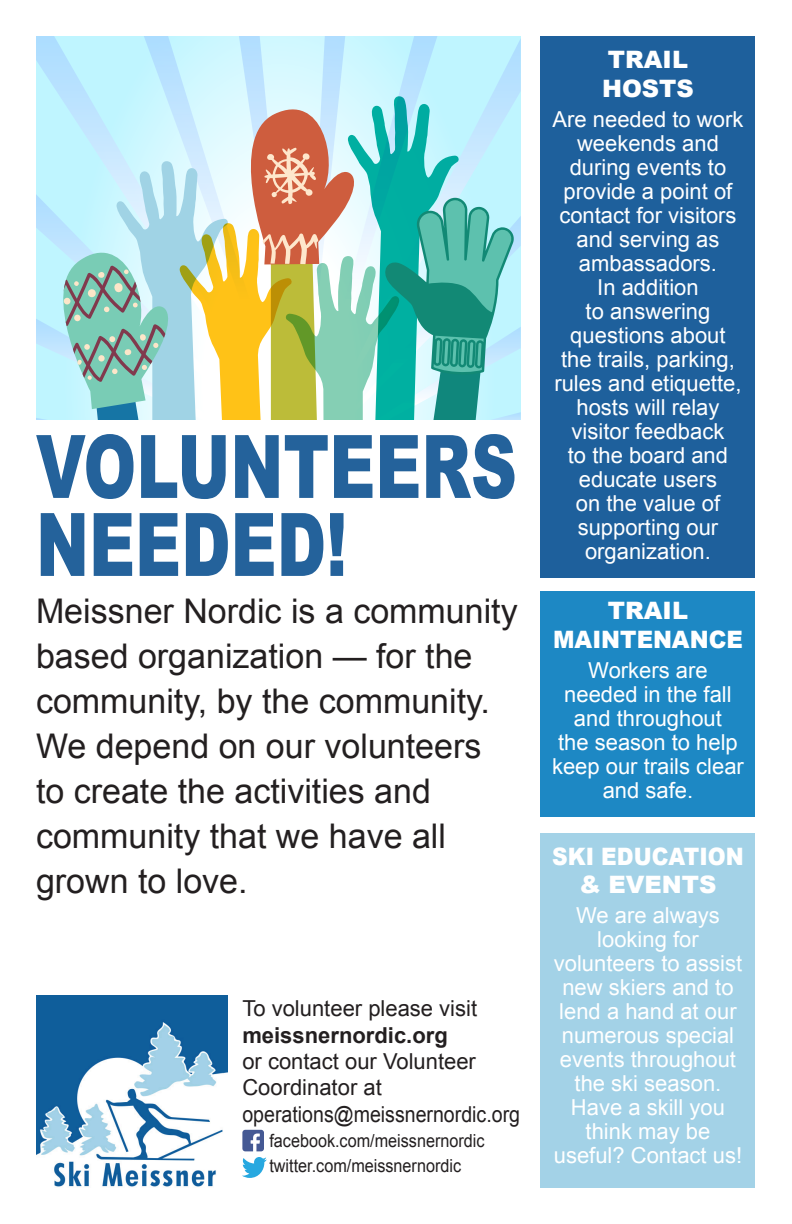
<style>
.page{position:relative;width:792px;height:1224px;background:#fff}
.page>*{position:absolute;margin:0;border:0;box-sizing:border-box;transform-origin:0 0}
.t1{font:900 87.8px/78px "Arial";color:#24629b;scale:.73 1}
.t2{font:34px/45px "Arial";color:#231f20}
.t3{font:900 24px "Arial";color:#fff}
.t4{font:900 24px "Arial";color:#fff;scale:.9 1}
.t5{font:900 24px "Arial";color:#fff;scale:.95 1}
.t6{font:22px/24px "Arial";color:#fff;text-align:center}
.t7{font:22px "Arial";color:#231f20}
.t8{font:22px "Arial";color:#231f20;scale:.89 1}
.t9{font:700 22px "Arial";color:#231f20}
.t10{font:18px "Arial";color:#231f20;scale:.9 1}
</style>
<div class="page">
<img style="left:36px;top:995px;width:192px;height:192px">
<svg style="left:36px;top:36px;width:485px;height:384px;background:#a9d4c8"></svg>
<div style="left:540px;top:36px;width:216px;height:542px;background:#1e609c"></div>
<div style="left:540px;top:592px;width:216px;height:225px;background:#1d88c4"></div>
<div style="left:540px;top:833px;width:216px;height:355px;background:#a3d2e7"></div>
<svg style="left:242px;top:1157px;width:25px;height:21px"></svg>
<svg style="left:242px;top:1130px;width:22px;height:21px"></svg>
<p class="t1" style="left:36px;top:425px;width:660px">VOLUNTEERS<br>NEEDED!</p>
<p class="t2" style="left:36px;top:589px;width:483px">Meissner Nordic is a community based organization — for the community, by the community.<br>We depend on our volunteers to create the activities and community that we have all grown to love.</p>
<p class="t7" style="left:242px;top:994px;width:236px">To volunteer please visit</p>
<p class="t9" style="left:242px;top:1020px;width:207px">meissnernordic.org</p>
<p class="t7" style="left:242px;top:1047px;width:235px">or contact our Volunteer</p>
<p class="t7" style="left:242px;top:1073px;width:141px">Coordinator at</p>
<p class="t8" style="left:242px;top:1100px;width:314px">operations@meissnernordic.org</p>
<p class="t10" style="left:269px;top:1129px;width:241px">facebook.com/meissnernordic</p>
<p class="t10" style="left:269px;top:1154px;width:215px">twitter.com/meissnernordic</p>
<p class="t3" style="left:608px;top:42px;width:82px">TRAIL</p>
<p class="t3" style="left:602px;top:71px;width:93px">HOSTS</p>
<p class="t6" style="left:553px;top:107px;width:192px">Are needed to work weekends and during events to provide a point of contact for visitors and serving as ambassadors.<br>In addition<br>to answering questions about</p>
<p class="t6" style="left:554px;top:347px;width:189px">the trails, parking, rules and etiquette, hosts will relay visitor feedback<br>to the board and educate users<br>on the value of supporting our organization.</p>
<p class="t3" style="left:608px;top:593px;width:82px">TRAIL</p>
<p class="t5" style="left:553px;top:622px;width:201px">MAINTENANCE</p>
<p class="t6" style="left:552px;top:659px;width:193px">Workers are needed in the fall and throughout<br>the season to help keep our trails clear and safe.</p>
<p class="t4" style="left:552px;top:839px;width:214px">SKI EDUCATION</p>
<p class="t3" style="left:579px;top:867px;width:139px">&amp; EVENTS</p>
<p class="t6" style="left:554px;top:904px;width:190px">We are always looking for volunteers to assist new skiers and to lend a hand at our numerous special events throughout the ski season.<br>Have a skill you think may be useful? Contact us!</p>
</div>
